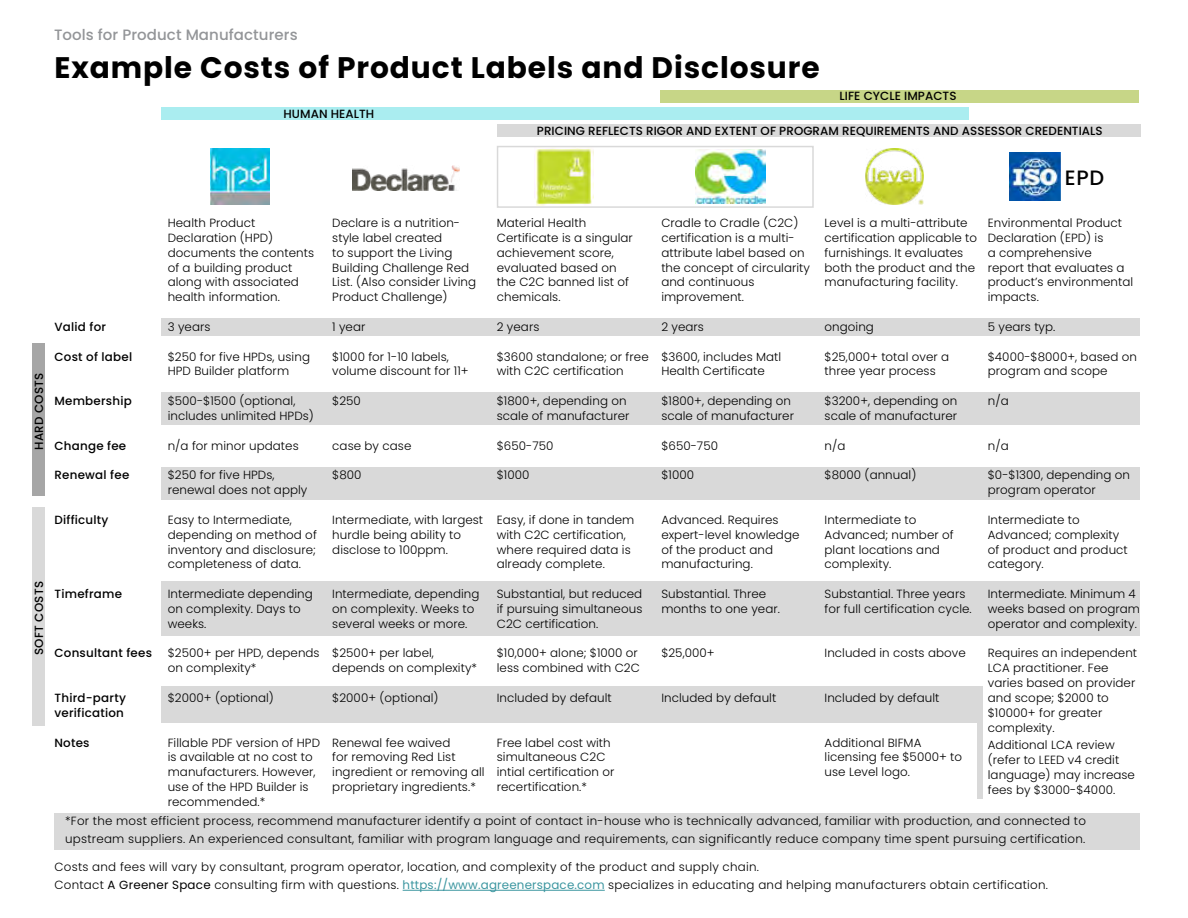
<style>
.page{position:relative;width:1188px;height:918px;background:#fff}
.page>*{position:absolute;margin:0;border:0;box-sizing:border-box;transform-origin:0 0}
.t1{font:700 29.7px "Poppins";letter-spacing:.03em;color:#000}
.t2{font:500 20.85px "Poppins";color:#000}
.t3{font:500 15px "Poppins";letter-spacing:.005em;color:#939598}
.t4{font:300 11.85px/14.9px "Poppins";letter-spacing:.005em;color:#000}
.t5{font:500 11.85px/14.9px "Poppins";letter-spacing:.02em;color:#000}
.s1{font-weight:400}
.s2{font-weight:400;color:#3c96a0}
</style>
<div class="page">
<img style="left:695px;top:149px;width:70px;height:54px">
<img style="left:211px;top:149px;width:59px;height:56px">
<img style="left:1010px;top:152px;width:50px;height:49px">
<img style="left:534px;top:148px;width:60px;height:57px">
<img style="left:353px;top:166px;width:107px;height:24px">
<img style="left:866px;top:148px;width:58px;height:57px">
<div style="left:161px;top:107px;width:808px;height:13px;background:#aaedf0"></div>
<div style="left:497px;top:124px;width:643px;height:13px;background:#d9d9d9"></div>
<div style="left:161px;top:319px;width:979px;height:17px;background:#d9d9d9"></div>
<div style="left:161px;top:393px;width:979px;height:32px;background:#d9d9d9"></div>
<div style="left:161px;top:467px;width:979px;height:32px;background:#d9d9d9"></div>
<div style="left:161px;top:581px;width:979px;height:55px;background:#d9d9d9"></div>
<div style="left:161px;top:686px;width:822px;height:37px;background:#d9d9d9"></div>
<div style="left:977px;top:723px;width:6px;height:76px;background:#d9d9d9"></div>
<div style="left:54px;top:813px;width:1086px;height:37px;background:#d9d9d9"></div>
<div style="left:32px;top:508px;width:13px;height:218px;background:#d9d9d9"></div>
<div style="left:32px;top:343px;width:13px;height:152px;background:#a6a6a6"></div>
<div style="left:660px;top:90px;width:479px;height:13px;background:#c7d687"></div>
<hr style="left:403px;top:890px;width:202px;height:1px;background:#3c96a0">
<div style="left:497px;top:146px;width:317px;height:62px;border:1px solid #d9d9d9"></div>
<p class="t3" style="left:54px;top:26px;width:245px">Tools for Product Manufacturers</p>
<h1 class="t1" style="left:54px;top:51px;width:767px">Example Costs of Product Labels and Disclosure</h1>
<p class="t5" style="left:283px;top:106px;width:92px">HUMAN HEALTH</p>
<p class="t5" style="left:840px;top:89px;width:118px">LIFE CYCLE IMPACTS</p>
<p class="t5" style="left:537px;top:124px;width:567px">PRICING REFLECTS RIGOR AND EXTENT OF PROGRAM REQUIREMENTS AND ASSESSOR CREDENTIALS</p>
<h2 class="t2" style="left:1065px;top:165px;width:41px">EPD</h2>
<p class="t5" style="left:32px;top:450px;width:79px;rotate:-90deg">HARD COSTS</p>
<p class="t5" style="left:32px;top:655px;width:76px;rotate:-90deg">SOFT COSTS</p>
<p class="t5" style="left:54px;top:319px;width:53px">Valid for</p>
<p class="t5" style="left:54px;top:349px;width:79px">Cost of label</p>
<p class="t5" style="left:54px;top:394px;width:79px">Membership</p>
<p class="t5" style="left:54px;top:438px;width:73px">Change fee</p>
<p class="t5" style="left:54px;top:468px;width:76px">Renewal fee</p>
<p class="t5" style="left:54px;top:512px;width:56px">Difficulty</p>
<p class="t5" style="left:54px;top:587px;width:69px">Timeframe</p>
<p class="t5" style="left:54px;top:646px;width:99px">Consultant fees</p>
<p class="t5" style="left:54px;top:690px;width:73px">Third-party verification</p>
<p class="t5" style="left:54px;top:735px;width:37px">Notes</p>
<p class="t4" style="left:168px;top:216px;width:148px">Health Product<br>Declaration (HPD) documents the contents of a building product along with associated health information.</p>
<p class="t4" style="left:168px;top:319px;width:44px">3 years</p>
<p class="t4" style="left:168px;top:349px;width:144px">$250 for five HPDs, using<br>HPD Builder platform</p>
<p class="t4" style="left:168px;top:394px;width:148px">$500-$1500 (optional, includes unlimited HPDs)</p>
<p class="t4" style="left:168px;top:438px;width:133px">n/a for minor updates</p>
<p class="t4" style="left:168px;top:468px;width:141px">$250 for five HPDs, renewal does not apply</p>
<p class="t4" style="left:168px;top:512px;width:151px">Easy to Intermediate, depending on method of inventory and disclosure; completeness of data.</p>
<p class="t4" style="left:168px;top:587px;width:147px">Intermediate depending on complexity. Days to weeks.</p>
<p class="t4" style="left:168px;top:646px;width:153px">$2500+ per HPD, depends on complexity*</p>
<p class="t4" style="left:168px;top:690px;width:108px">$2000+ (optional)</p>
<p class="t4" style="left:168px;top:735px;width:154px">Fillable PDF version of HPD is available at no cost to manufacturers. However, use of the HPD Builder is recommended.*</p>
<p class="t4" style="left:332px;top:216px;width:145px">Declare is a nutrition&shy;style label created<br>to support the Living<br>Building Challenge Red<br>List. (Also consider Living<br>Product Challenge)</p>
<p class="t4" style="left:332px;top:319px;width:35px">1 year</p>
<p class="t4" style="left:332px;top:349px;width:138px">$1000 for 1-10 labels, volume discount for 11+</p>
<p class="t4" style="left:332px;top:394px;width:30px">$250</p>
<p class="t4" style="left:332px;top:438px;width:81px">case by case</p>
<p class="t4" style="left:332px;top:468px;width:31px">$800</p>
<p class="t4" style="left:332px;top:512px;width:152px">Intermediate, with largest hurdle being ability to disclose to 100ppm.</p>
<p class="t4" style="left:332px;top:587px;width:149px">Intermediate, depending on complexity. Weeks to several weeks or more.</p>
<p class="t4" style="left:332px;top:646px;width:146px">$2500+ per label, depends on complexity*</p>
<p class="t4" style="left:332px;top:690px;width:108px">$2000+ (optional)</p>
<p class="t4" style="left:332px;top:735px;width:154px">Renewal fee waived<br>for removing Red List ingredient or removing all proprietary ingredients.*</p>
<p class="t4" style="left:497px;top:216px;width:138px">Material Health<br>Certificate is a singular achievement score, evaluated based on the C2C banned list of chemicals.</p>
<p class="t4" style="left:497px;top:319px;width:44px">2 years</p>
<p class="t4" style="left:497px;top:349px;width:153px">$3600 standalone; or free with C2C certification</p>
<p class="t4" style="left:497px;top:394px;width:134px">$1800+, depending on scale of manufacturer</p>
<p class="t4" style="left:497px;top:438px;width:58px">$650-750</p>
<p class="t4" style="left:497px;top:468px;width:34px">$1000</p>
<p class="t4" style="left:497px;top:512px;width:139px">Easy, if done in tandem with C2C certification, where required data is already complete.</p>
<p class="t4" style="left:497px;top:587px;width:147px;text-align:justify">Substantial, but reduced if pursuing simultaneous C2C certification.</p>
<p class="t4" style="left:497px;top:646px;width:145px">$10,000+ alone; $1000 or less combined with C2C</p>
<p class="t4" style="left:497px;top:690px;width:116px">Included by default</p>
<p class="t4" style="left:497px;top:735px;width:119px">Free label cost with simultaneous C2C intial certification or recertification.*</p>
<p class="t4" style="left:661px;top:216px;width:150px">Cradle to Cradle (C2C) certification is a multi&shy;attribute label based on the concept of circularity and continuous improvement.</p>
<p class="t4" style="left:661px;top:319px;width:44px">2 years</p>
<p class="t4" style="left:661px;top:349px;width:121px">$3600, includes Matl<br>Health Certificate</p>
<p class="t4" style="left:661px;top:394px;width:134px">$1800+, depending on scale of manufacturer</p>
<p class="t4" style="left:661px;top:438px;width:58px">$650-750</p>
<p class="t4" style="left:661px;top:468px;width:34px">$1000</p>
<p class="t4" style="left:661px;top:512px;width:140px">Advanced. Requires expert-level knowledge of the product and manufacturing.</p>
<p class="t4" style="left:661px;top:587px;width:120px">Substantial. Three months to one year.</p>
<p class="t4" style="left:661px;top:646px;width:55px">$25,000+</p>
<p class="t4" style="left:661px;top:690px;width:116px">Included by default</p>
<p class="t4" style="left:825px;top:216px;width:154px">Level is a multi-attribute certification applicable to furnishings. It evaluates both the product and the manufacturing facility.</p>
<p class="t4" style="left:825px;top:319px;width:51px">ongoing</p>
<p class="t4" style="left:825px;top:349px;width:126px">$25,000+ total over a three year process</p>
<p class="t4" style="left:825px;top:394px;width:134px">$3200+, depending on scale of manufacturer</p>
<p class="t4" style="left:825px;top:438px;width:22px">n/a</p>
<p class="t4" style="left:825px;top:468px;width:93px">$8000 (annual)</p>
<p class="t4" style="left:825px;top:512px;width:131px">Intermediate to<br>Advanced; number of plant locations and complexity.</p>
<p class="t4" style="left:825px;top:587px;width:149px">Substantial. Three years for full certification cycle.</p>
<p class="t4" style="left:825px;top:646px;width:143px">Included in costs above</p>
<p class="t4" style="left:825px;top:690px;width:116px">Included by default</p>
<p class="t4" style="left:825px;top:735px;width:139px">Additional BIFMA licensing fee $5000+ to use Level logo.</p>
<p class="t4" style="left:988px;top:216px;width:147px">Environmental Product<br>Declaration (EPD) is<br>a comprehensive<br>report that evaluates a product’s environmental impacts.</p>
<p class="t4" style="left:988px;top:319px;width:69px">5 years typ.</p>
<p class="t4" style="left:988px;top:349px;width:151px">$4000-$8000+, based on program and scope</p>
<p class="t4" style="left:988px;top:394px;width:22px">n/a</p>
<p class="t4" style="left:988px;top:438px;width:22px">n/a</p>
<p class="t4" style="left:988px;top:468px;width:144px">$0-$1300, depending on program operator</p>
<p class="t4" style="left:988px;top:512px;width:141px">Intermediate to<br>Advanced; complexity of product and product category.</p>
<p class="t4" style="left:988px;top:587px;width:154px">Intermediate. Minimum 4 weeks based on program operator and complexity.</p>
<p class="t4" style="left:988px;top:646px;width:151px">Requires an independent<br>LCA practitioner. Fee varies based on provider and scope; $2000 to $10000+ for greater complexity.</p>
<p class="t4" style="left:988px;top:738px;width:149px">Additional LCA review (refer to LEED v4 credit language) may increase fees by $3000-$4000.</p>
<p class="t4" style="left:65px;top:812px;width:1022px;line-height:17.9px">*For the most efficient process, recommend manufacturer identify a point of contact in-house who is technically advanced, familiar with production, and connected to upstream suppliers. An experienced consultant, familiar with program language and requirements, can significantly reduce company time spent pursuing certification.</p>
<p class="t4" style="left:54px;top:858px;width:995px;line-height:17.9px">Costs and fees will vary by consultant, program operator, location, and complexity of the product and supply chain.<br>Contact <span class="s1">A Greener Space</span> consulting firm with questions. <span class="s2">https://www.agreenerspace.com</span> specializes in educating and helping manufacturers obtain certification.</p>
</div>
